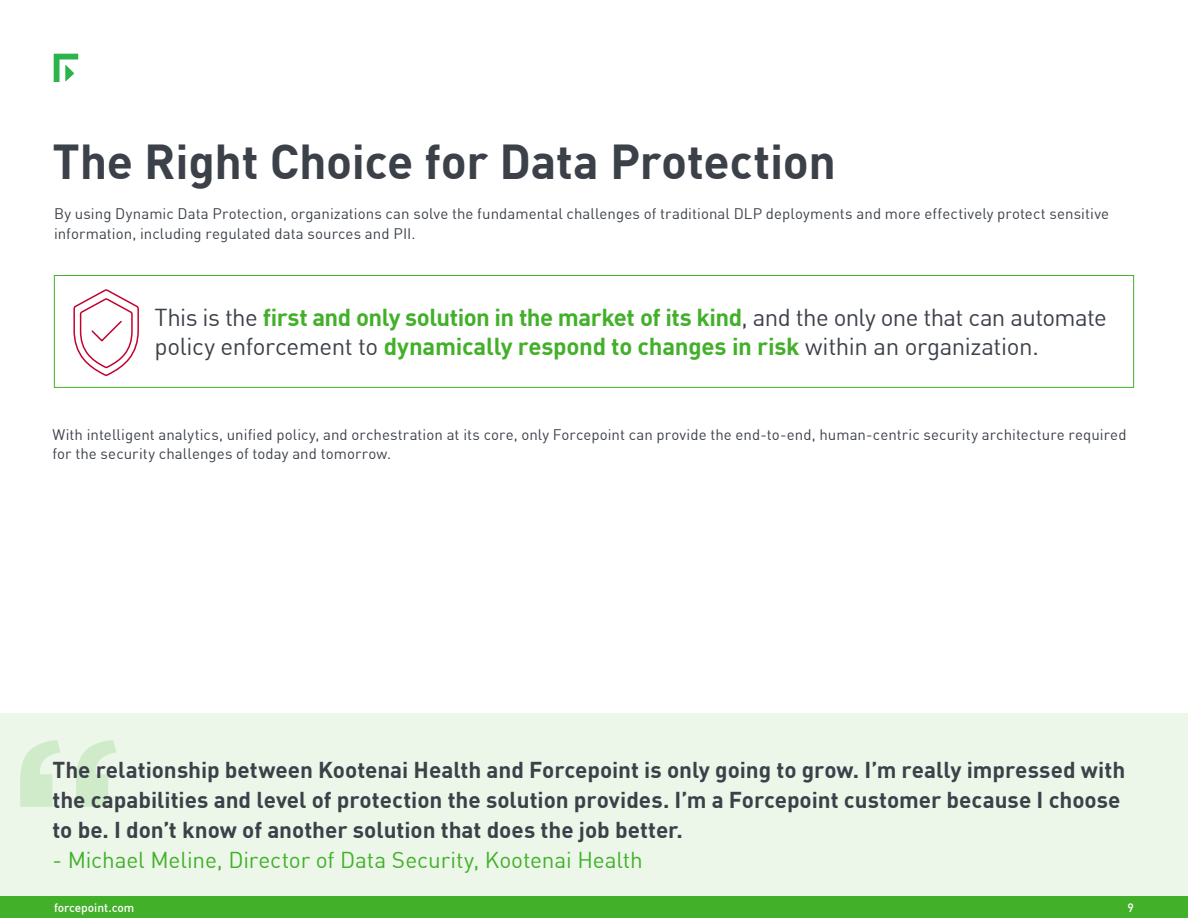
<style>
.page{position:relative;width:1188px;height:918px;background:#fff}
.page>*{position:absolute;margin:0;border:0;box-sizing:border-box;transform-origin:0 0}
.t1{font:700 48px "DIN Offc Pro";letter-spacing:-.005em;color:#3c4149}
.t2{font:24px/28.5px "DIN Offc Pro";letter-spacing:-.02em;color:#3c4149}
.t3{font:700 22.5px/30px "DIN Offc Pro";color:#3c4149}
.t4{font:22.5px "DIN Offc Pro";letter-spacing:-.005em;color:#43b02a}
.t5{font:15px/19.5px "DIN Offc Pro";letter-spacing:.005em;color:#3c4149}
.t6{font:500 12px "DIN Offc Pro";color:#fff}
.s1{font-weight:700;color:#43b02a}
</style>
<div class="page">
<div style="left:0;top:896px;width:1188px;height:22px;background:#43b02a"></div>
<svg style="left:54px;top:54px;width:24px;height:28px"></svg>
<div style="left:0;top:714px;width:1188px;height:182px;background:#ecf7ea"></div>
<svg style="left:20px;top:740px;width:96px;height:67px"></svg>
<div style="left:54px;top:275px;width:1080px;height:113px;border:1px solid #43b02a"></div>
<svg style="left:73px;top:289px;width:66px;height:87px"></svg>
<h1 class="t1" style="left:52px;top:124px;width:785px">The Right Choice for Data Protection</h1>
<p class="t5" style="left:54px;top:203px;width:1057px">By using Dynamic Data Protection, organizations can solve the fundamental challenges of traditional DLP deployments and more effectively protect sensitive information, including regulated data sources and PII.</p>
<h2 class="t2" style="left:155px;top:302px;width:954px">This is the <span class="s1">first and only solution in the market of its kind</span>, and the only one that can automate policy enforcement to <span class="s1">dynamically respond to changes in risk</span> within an organization.</h2>
<p class="t5" style="left:52px;top:423px;width:1076px">With intelligent analytics, unified policy, and orchestration at its core, only Forcepoint can provide the end-to-end, human-centric security architecture required for the security challenges of today and tomorrow.</p>
<p class="t3" style="left:52px;top:754px;width:1074px">The relationship between Kootenai Health and Forcepoint is only going to grow. I’m really impressed with the capabilities and level of protection the solution provides. I’m a Forcepoint customer because I choose to be. I don’t know of another solution that does the job better.</p>
<h3 class="t4" style="left:52px;top:843px;width:592px">- Michael Meline, Director of Data Security, Kootenai Health</h3>
<p class="t6" style="left:54px;top:898px;width:82px">forcepoint.com</p>
<p class="t6" style="left:1128px;top:898px;width:8px">9</p>
</div>
